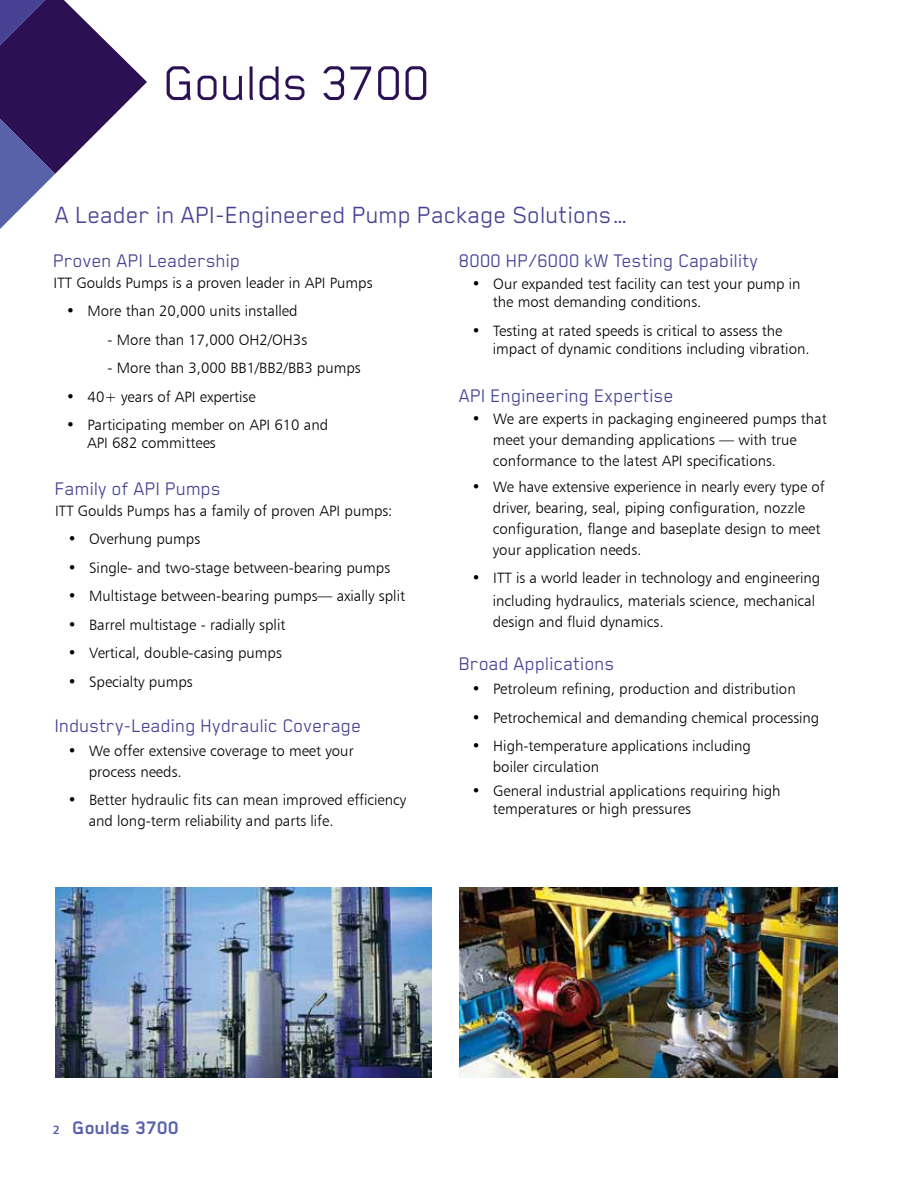
<style>
.page{position:relative;width:918px;height:1188px;background:#fff}
.page>*{position:absolute;margin:0;border:0;box-sizing:border-box;transform-origin:0 0}
.t1{font:55.5px "Blender Pro";letter-spacing:-.01em;color:#2b1054}
.t2{font:27px "Blender Pro";color:#464193}
.t3{font:21px "Blender Pro";color:#464193}
.t4{font:700 21px "Blender Pro";color:#5862a9}
.t5{font:15px/21px "Humanist 777 BT Light B";color:#000}
.s1{font-family:"Humanist 777 BT Bold B";font-weight:400;font-size:12px}
</style>
<div class="page">
<svg style="left:0;top:0;width:147px;height:229px"></svg>
<img style="left:459px;top:888px;width:378px;height:190px">
<img style="left:55px;top:888px;width:377px;height:190px">
<h1 class="t1" style="left:164px;top:66px;width:269px">Goulds 3700</h1>
<h2 class="t2" style="left:55px;top:207px;width:575px">A Leader in API-Engineered Pump Package Solutions…</h2>
<h3 class="t3" style="left:54px;top:254px;width:189px">Proven API Leadership</h3>
<p class="t5" style="left:54px;top:273px;width:320px">ITT Goulds Pumps is a proven leader in API Pumps</p>
<p class="t5" style="left:66px;top:300px;width:233px">• More than 20,000 units installed</p>
<p class="t5" style="left:108px;top:329px;width:201px">- More than 17,000 OH2/OH3s</p>
<p class="t5" style="left:108px;top:357px;width:255px">- More than 3,000 BB1/BB2/BB3 pumps</p>
<p class="t5" style="left:66px;top:386px;width:191px">• 40+ years of API expertise</p>
<p class="t5" style="left:87px;top:416px;width:242px;line-height:18px;text-indent:-21px">• Participating member on API 610 and<br>API 682 committees</p>
<h3 class="t3" style="left:55px;top:482px;width:168px">Family of API Pumps</h3>
<p class="t5" style="left:55px;top:500px;width:339px">ITT Goulds Pumps has a family of proven API pumps:</p>
<p class="t5" style="left:68px;top:528px;width:134px">• Overhung pumps</p>
<p class="t5" style="left:68px;top:557px;width:324px">• Single- and two-stage between-bearing pumps</p>
<p class="t5" style="left:68px;top:585px;width:339px">• Multistage between-bearing pumps— axially split</p>
<p class="t5" style="left:68px;top:614px;width:219px">• Barrel multistage - radially split</p>
<p class="t5" style="left:68px;top:642px;width:216px">• Vertical, double-casing pumps</p>
<p class="t5" style="left:68px;top:671px;width:127px">• Specialty pumps</p>
<h3 class="t3" style="left:55px;top:719px;width:308px">Industry-Leading Hydraulic Coverage</h3>
<p class="t5" style="left:89px;top:740px;width:266px;text-indent:-21px">• We offer extensive coverage to meet your process needs.</p>
<p class="t5" style="left:89px;top:789px;width:319px;text-indent:-21px">• Better hydraulic fits can mean improved efficiency and long-term reliability and parts life.</p>
<h3 class="t3" style="left:459px;top:254px;width:301px">8000 HP/6000 kW Testing Capability</h3>
<p class="t5" style="left:493px;top:275px;width:309px;line-height:18px;text-indent:-21px">• Our expanded test facility can test your pump in the most demanding conditions.</p>
<p class="t5" style="left:493px;top:321px;width:318px;line-height:18px;text-indent:-21px">• Testing at rated speeds is critical to assess the impact of dynamic conditions including vibration.</p>
<h3 class="t3" style="left:459px;top:389px;width:216px">API Engineering Expertise</h3>
<p class="t5" style="left:493px;top:408px;width:336px;text-indent:-21px">• We are experts in packaging engineered pumps that meet your demanding applications — with true conformance to the latest API specifications.</p>
<p class="t5" style="left:493px;top:476px;width:333px;text-indent:-21px">• We have extensive experience in nearly every type of driver, bearing, seal, piping configuration, nozzle configuration, flange and baseplate design to meet your application needs.</p>
<p class="t5" style="left:493px;top:566px;width:329px;line-height:22.5px;text-indent:-21px">• ITT is a world leader in technology and engineering including hydraulics, materials science, mechanical</p>
<p class="t5" style="left:493px;top:612px;width:172px">design and fluid dynamics.</p>
<h3 class="t3" style="left:459px;top:658px;width:157px">Broad Applications</h3>
<p class="t5" style="left:472px;top:679px;width:325px">• Petroleum refining, production and distribution</p>
<p class="t5" style="left:472px;top:707px;width:349px">• Petrochemical and demanding chemical processing</p>
<p class="t5" style="left:493px;top:736px;width:260px;text-indent:-21px">• High-temperature applications including boiler circulation</p>
<p class="t5" style="left:493px;top:782px;width:289px;line-height:18px;text-indent:-21px">• General industrial applications requiring high temperatures or high pressures</p>
<h3 class="t4" style="left:53px;top:1114px;width:128px"><span class="s1">2</span> Goulds 3700</h3>
</div>
